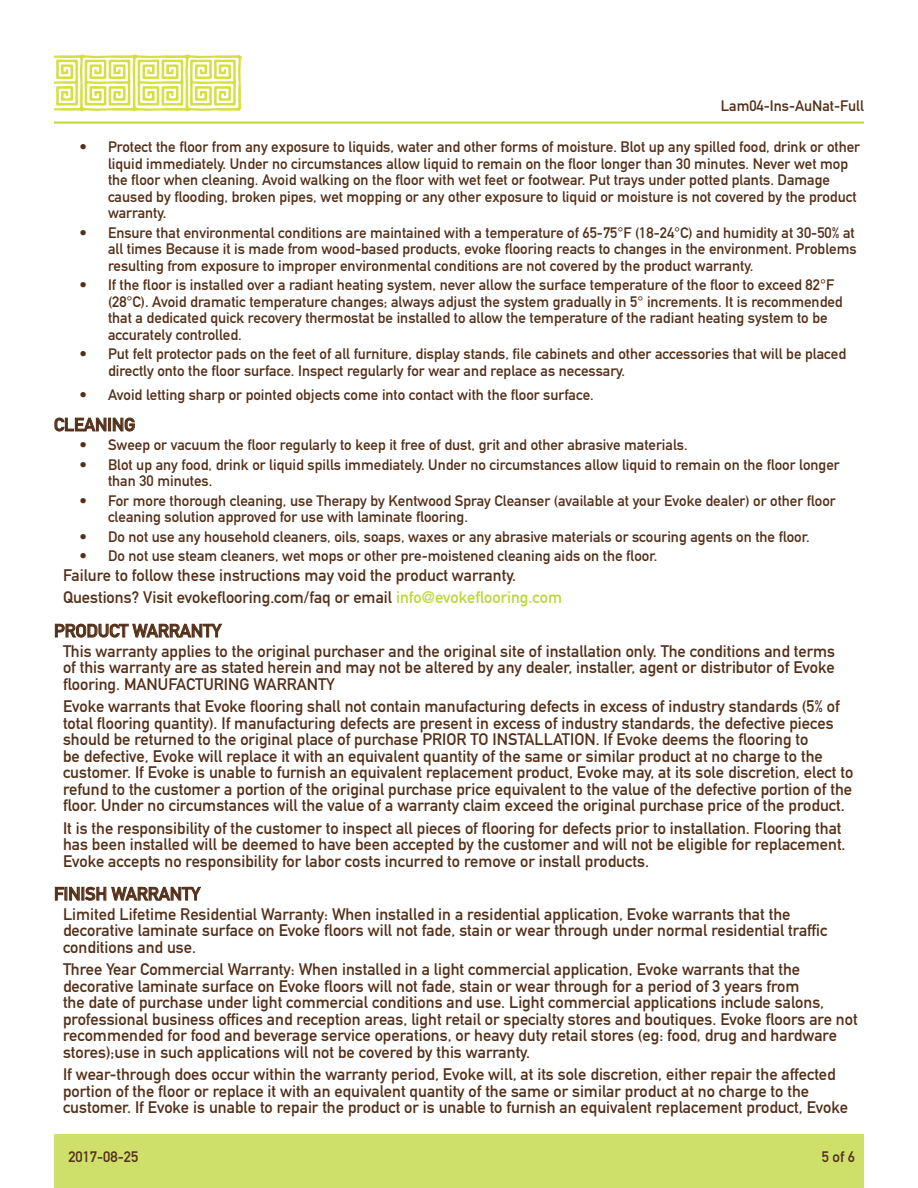
<style>
.page{position:relative;width:918px;height:1188px;background:#fff}
.page>*{position:absolute;margin:0;border:0;box-sizing:border-box;transform-origin:0 0}
.CopyTitle{font:18px "DIN Mittelschrift Std";color:#532f18}
.Copy{font:16.5px/16.5px "DIN Mittelschrift Std";color:#532f18}
.t1{font:15px/16.5px "DIN Mittelschrift Std";color:#532f18}
.s1{color:#bed63a}
</style>
<div class="page">
<div style="left:54px;top:1134px;width:810px;height:54px;background:#cee06a"></div>
<hr style="left:54px;top:122px;width:810px;height:2px;background:#bed639">
<svg style="left:54px;top:54px;width:188px;height:57px"></svg>
<svg style="left:55px;top:418px;width:80px;height:13px"></svg>
<svg style="left:55px;top:624px;width:167px;height:13px"></svg>
<svg style="left:55px;top:887px;width:146px;height:14px"></svg>
<p class="t1" style="left:721px;top:97px;width:145px">Lam04-Ins-AuNat-Full</p>
<p class="t1" style="left:108px;top:139px;width:754px;text-indent:-28px">• Protect the floor from any exposure to liquids, water and other forms of moisture. Blot up any spilled food, drink or other liquid immediately. Under no circumstances allow liquid to remain on the floor longer than 30 minutes. Never wet mop the floor when cleaning. Avoid walking on the floor with wet feet or footwear. Put trays under potted plants. Damage caused by flooding, broken pipes, wet mopping or any other exposure to liquid or moisture is not covered by the product warranty.</p>
<p class="t1" style="left:108px;top:224px;width:750px;text-indent:-28px">• Ensure that environmental conditions are maintained with a temperature of 65-75°F (18-24°C) and humidity at 30-50% at all times Because it is made from wood-based products, evoke flooring reacts to changes in the environment. Problems resulting from exposure to improper environmental conditions are not covered by the product warranty.</p>
<p class="t1" style="left:108px;top:277px;width:736px;text-indent:-28px">• If the floor is installed over a radiant heating system, never allow the surface temperature of the floor to exceed 82°F (28°C). Avoid dramatic temperature changes; always adjust the system gradually in 5° increments. It is recommended that a dedicated quick recovery thermostat be installed to allow the temperature of the radiant heating system to be accurately controlled.</p>
<p class="t1" style="left:108px;top:346px;width:740px;text-indent:-28px">• Put felt protector pads on the feet of all furniture, display stands, file cabinets and other accessories that will be placed directly onto the floor surface. Inspect regularly for wear and replace as necessary.</p>
<p class="t1" style="left:80px;top:387px;width:516px">• Avoid letting sharp or pointed objects come into contact with the floor surface.</p>
<p class="CopyTitle" style="left:54px;top:414px;width:83px">CLEANING</p>
<p class="t1" style="left:80px;top:437px;width:610px">• Sweep or vacuum the floor regularly to keep it free of dust, grit and other abrasive materials.</p>
<p class="t1" style="left:108px;top:457px;width:733px;text-indent:-28px">• Blot up any food, drink or liquid spills immediately. Under no circumstances allow liquid to remain on the floor longer than 30 minutes.</p>
<p class="t1" style="left:108px;top:493px;width:729px;text-indent:-28px">• For more thorough cleaning, use Therapy by Kentwood Spray Cleanser (available at your Evoke dealer) or other floor cleaning solution approved for use with laminate flooring.</p>
<p class="t1" style="left:80px;top:529px;width:732px">• Do not use any household cleaners, oils, soaps, waxes or any abrasive materials or scouring agents on the floor.</p>
<p class="t1" style="left:80px;top:548px;width:579px">• Do not use steam cleaners, wet mops or other pre-moistened cleaning aids on the floor.</p>
<p class="Copy" style="left:63px;top:567px;width:455px">Failure to follow these instructions may void the product warranty.</p>
<p class="Copy" style="left:63px;top:590px;width:501px">Questions? Visit evokeflooring.com/faq or email <span class="s1">info@evokeflooring.com</span></p>
<p class="CopyTitle" style="left:54px;top:620px;width:169px">PRODUCT WARRANTY</p>
<p class="Copy" style="left:63px;top:643px;width:774px;text-align:justify">This warranty applies to the original purchaser and the original site of installation only. The conditions and terms of this warranty are as stated herein and may not be altered by any dealer, installer, agent or distributor of Evoke flooring. MANUFACTURING WARRANTY</p>
<p class="Copy" style="left:63px;top:698px;width:792px">Evoke warrants that Evoke flooring shall not contain manufacturing defects in excess of industry standards (5% of total flooring quantity). If manufacturing defects are present in excess of industry standards, the defective pieces should be returned to the original place of purchase PRIOR TO INSTALLATION. If Evoke deems the flooring to<br>be defective, Evoke will replace it with an equivalent quantity of the same or similar product at no charge to the customer. If Evoke is unable to furnish an equivalent replacement product, Evoke may, at its sole discretion, elect to refund to the customer a portion of the original purchase price equivalent to the value of the defective portion of the floor. Under no circumstances will the value of a warranty claim exceed the original purchase price of the product.</p>
<p class="Copy" style="left:63px;top:820px;width:784px">It is the responsibility of the customer to inspect all pieces of flooring for defects prior to installation. Flooring that has been installed will be deemed to have been accepted by the customer and will not be eligible for replacement.<br>Evoke accepts no responsibility for labor costs incurred to remove or install products.</p>
<p class="CopyTitle" style="left:54px;top:883px;width:148px">FINISH WARRANTY</p>
<p class="Copy" style="left:63px;top:906px;width:766px">Limited Lifetime Residential Warranty: When installed in a residential application, Evoke warrants that the decorative laminate surface on Evoke floors will not fade, stain or wear through under normal residential traffic conditions and use.</p>
<p class="Copy" style="left:63px;top:961px;width:796px">Three Year Commercial Warranty: When installed in a light commercial application, Evoke warrants that the decorative laminate surface on Evoke floors will not fade, stain or wear through for a period of 3 years from<br>the date of purchase under light commercial conditions and use. Light commercial applications include salons, professional business offices and reception areas, light retail or specialty stores and boutiques. Evoke floors are not recommended for food and beverage service operations, or heavy duty retail stores (eg: food, drug and hardware stores);use in such applications will not be covered by this warranty.</p>
<p class="Copy" style="left:63px;top:1066px;width:787px">If wear-through does occur within the warranty period, Evoke will, at its sole discretion, either repair the affected portion of the floor or replace it with an equivalent quantity of the same or similar product at no charge to the customer. If Evoke is unable to repair the product or is unable to furnish an equivalent replacement product, Evoke</p>
<p class="t1" style="left:68px;top:1148px;width:71px">2017-08-25</p>
<p class="t1" style="left:822px;top:1148px;width:35px">5 of 6</p>
</div>
